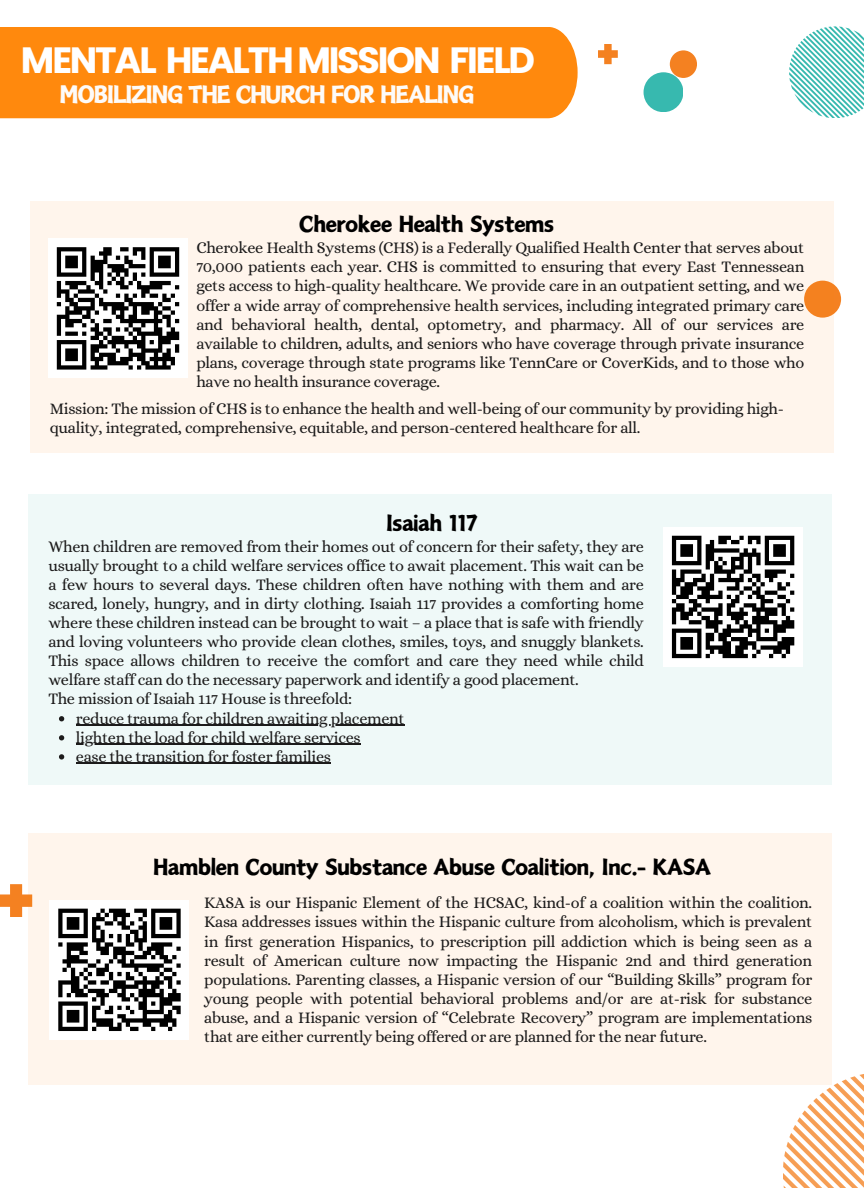
<style>
.page{position:relative;width:864px;height:1188px;background:#fff}
.page>*{position:absolute;margin:0;border:0;box-sizing:border-box;transform-origin:0 0}
.t1{font:700 36.6px "Poppins";letter-spacing:-.06em;color:#fff}
.t2{font:27.45px "Canva Mountains And Seas";letter-spacing:-.075em;color:#fdfbf9}
.t3{font:25.35px "Canva Mountains And Seas";letter-spacing:-.035em;color:#000}
.t4{font:16.2px/19px "Alice";letter-spacing:-.02em;color:#1c1b1b;text-align:justify}
</style>
<div class="page">
<svg style="left:783px;top:1072px;width:81px;height:116px"></svg>
<svg style="left:598px;top:44px;width:20px;height:20px"></svg>
<div style="left:644px;top:72px;width:39px;height:40px;background:#37b9af;border-radius:50%"></div>
<div style="left:670px;top:50px;width:27px;height:28px;background:#f48121;border-radius:50%"></div>
<div style="left:804px;top:281px;width:37px;height:37px;background:#f48121;border-radius:50%"></div>
<svg style="left:0;top:884px;width:28px;height:33px"></svg>
<div style="left:30px;top:201px;width:804px;height:252px;background:#fff5ec"></div>
<div style="left:28px;top:494px;width:804px;height:291px;background:#eff9f8"></div>
<svg style="left:59px;top:716px;width:5px;height:5px"></svg>
<hr style="left:76px;top:725px;width:328px;height:1px;background:#1c1b1b">
<svg style="left:59px;top:735px;width:5px;height:5px"></svg>
<hr style="left:76px;top:744px;width:284px;height:1px;background:#1c1b1b">
<svg style="left:59px;top:754px;width:5px;height:6px"></svg>
<hr style="left:76px;top:763px;width:255px;height:1px;background:#1c1b1b">
<div style="left:48px;top:239px;width:140px;height:139px;background:#fff"></div>
<svg style="left:56px;top:247px;width:124px;height:123px"></svg>
<div style="left:663px;top:527px;width:140px;height:140px;background:#fff"></div>
<svg style="left:671px;top:535px;width:124px;height:124px"></svg>
<div style="left:28px;top:834px;width:803px;height:251px;background:#fff5ec"></div>
<div style="left:50px;top:900px;width:139px;height:139px;background:#fff"></div>
<svg style="left:58px;top:908px;width:123px;height:123px"></svg>
<svg style="left:789px;top:26px;width:75px;height:92px"></svg>
<div style="left:0;top:27px;width:578px;height:91px;background:#ff890d"></div>
<h3 class="t1" style="left:21px;top:34px;width:516px">MENTAL HEALTHMISSION FIELD</h3>
<p class="t2" style="left:59px;top:80px;width:417px">MOBILIZING THE CHURCH FOR HEALING</p>
<h1 class="t3" style="left:299px;top:211px;width:257px">Cherokee Health Systems</h1>
<h2 class="t4" style="left:196px;top:238px;width:610px">Cherokee Health Systems (CHS) is a Federally Qualified Health Center that serves about 70,000 patients each year. CHS is committed to ensuring that every East Tennessean gets access to high-quality healthcare. We provide care in an outpatient setting, and we offer a wide array of comprehensive health services, including integrated primary care and behavioral health, dental, optometry, and pharmacy. All of our services are available to children, adults, and seniors who have coverage through private insurance plans, coverage through state programs like TennCare or CoverKids, and to those who have no health insurance coverage.</h2>
<p class="t4" style="left:50px;top:399px;width:736px">Mission: The mission of CHS is to enhance the health and well-being of our community by providing high&shy;quality, integrated, comprehensive, equitable, and person-centered healthcare for all.</p>
<p class="t3" style="left:386px;top:509px;width:94px">Isaiah 117</p>
<p class="t4" style="left:48px;top:537px;width:597px">When children are removed from their homes out of concern for their safety, they are usually brought to a child welfare services office to await placement. This wait can be a few hours to several days. These children often have nothing with them and are scared, lonely, hungry, and in dirty clothing. Isaiah 117 provides a comforting home where these children instead can be brought to wait – a place that is safe with friendly and loving volunteers who provide clean clothes, smiles, toys, and snuggly blankets.<br>This space allows children to receive the comfort and care they need while child welfare staff can do the necessary paperwork and identify a good placement.</p>
<p class="t4" style="left:48px;top:689px;width:305px">The mission of Isaiah 117 House is threefold:</p>
<h3 class="t4" style="left:76px;top:709px;width:330px">reduce trauma for children awaiting placement</h3>
<p class="t4" style="left:76px;top:728px;width:286px">lighten the load for child welfare services</p>
<p class="t4" style="left:76px;top:747px;width:257px">ease the transition for foster families</p>
<p class="t3" style="left:153px;top:854px;width:560px">Hamblen County Substance Abuse Coalition, Inc.- KASA</p>
<p class="t4" style="left:204px;top:893px;width:610px">KASA is our Hispanic Element of the HCSAC, kind-of a coalition within the coalition.<br>Kasa addresses issues within the Hispanic culture from alcoholism, which is prevalent in first generation Hispanics, to prescription pill addiction which is being seen as a result of American culture now impacting the Hispanic 2nd and third generation populations. Parenting classes, a Hispanic version of our “Building Skills” program for young people with potential behavioral problems and/or are at-risk for substance abuse, and a Hispanic version of “Celebrate Recovery” program are implementations that are either currently being offered or are planned for the near future.</p>
</div>
